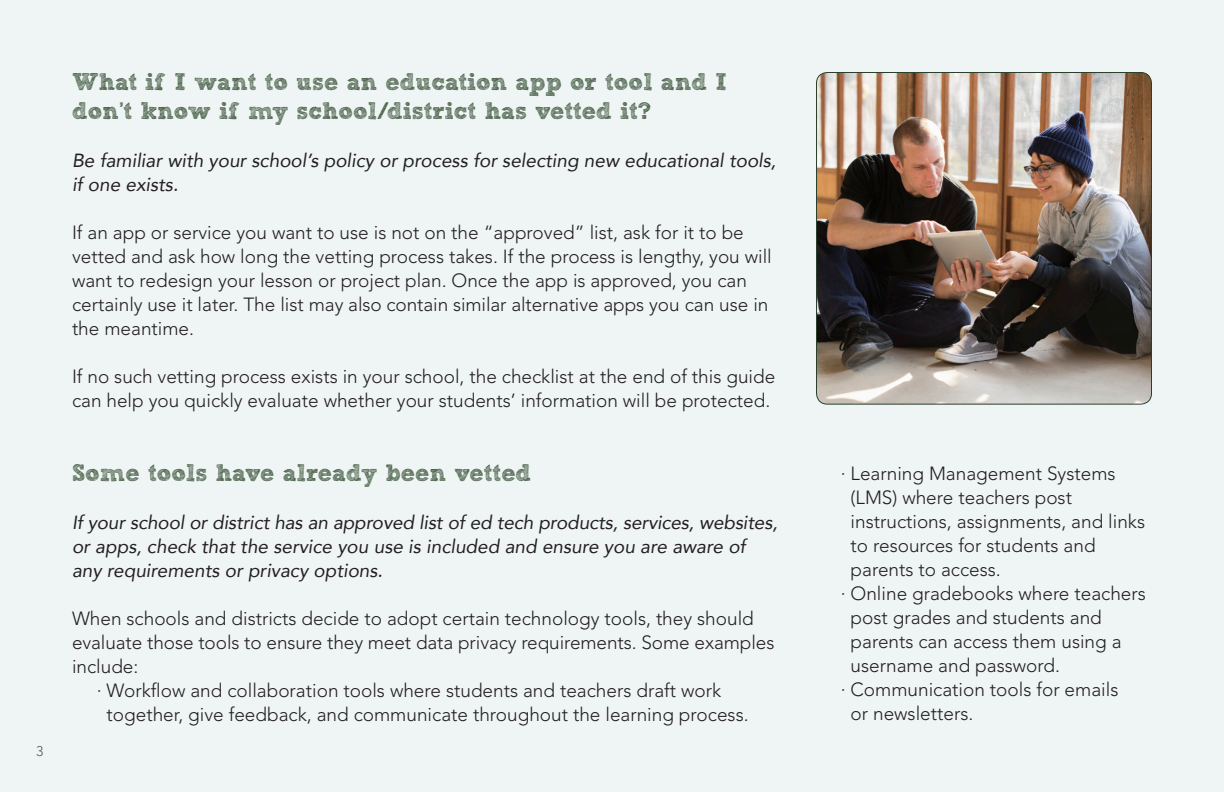
<style>
.page{position:relative;width:1224px;height:792px;background:#eff5f4}
.page>*{position:absolute;margin:0;border:0;box-sizing:border-box;transform-origin:0 0}
.t1{font:24px/28.8px "Sketch Rockwell";color:#4c634c}
.t2{font:300 19px/24px "Avenir";color:#231f20}
.t3{font:italic 19px/24px "Avenir";color:#231f20}
.t4{font:300 14px "Avenir";color:#4c634c}
</style>
<div class="page">
<img style="left:816px;top:73px;width:336px;height:330px">
<div style="left:816px;top:72px;width:336px;height:333px;border:1px solid #2b402c;border-radius:11px"></div>
<p class="t4" style="left:36px;top:743px;width:9px">3</p>
<p class="t1" style="left:72px;top:68px;width:656px">What if I want to use an education app or tool and I don’t know if my school/district has vetted it?</p>
<p class="t3" style="left:72px;top:148px;width:706px">Be familiar with your school’s policy or process for selecting new educational tools, if one exists.</p>
<p class="t2" style="left:72px;top:220px;width:701px">If an app or service you want to use is not on the “approved” list, ask for it to be vetted and ask how long the vetting process takes. If the process is lengthy, you will want to redesign your lesson or project plan. Once the app is approved, you can certainly use it later. The list may also contain similar alternative apps you can use in the meantime.</p>
<p class="t2" style="left:72px;top:364px;width:705px">If no such vetting process exists in your school, the checklist at the end of this guide can help you quickly evaluate whether your students’ information will be protected.</p>
<p class="t1" style="left:72px;top:459px;width:461px">Some tools have already been vetted</p>
<p class="t3" style="left:72px;top:510px;width:707px">If your school or district has an approved list of ed tech products, services, websites, or apps, check that the service you use is included and ensure you are aware of any requirements or privacy options.</p>
<p class="t2" style="left:72px;top:606px;width:704px">When schools and districts decide to adopt certain technology tools, they should evaluate those tools to ensure they meet data privacy requirements. Some examples include:</p>
<p class="t2" style="left:97px;top:678px;width:626px">· Workflow and collaboration tools where students and teachers draft work</p>
<p class="t2" style="left:107px;top:702px;width:644px">together, give feedback, and communicate throughout the learning process.</p>
<p class="t2" style="left:841px;top:461px;width:276px">· Learning Management Systems</p>
<p class="t2" style="left:851px;top:485px;width:223px">(LMS) where teachers post</p>
<p class="t2" style="left:851px;top:509px;width:296px">instructions, assignments, and links</p>
<p class="t2" style="left:851px;top:533px;width:247px">to resources for students and</p>
<p class="t2" style="left:851px;top:557px;width:152px">parents to access.</p>
<p class="t2" style="left:841px;top:581px;width:307px">· Online gradebooks where teachers</p>
<p class="t2" style="left:851px;top:605px;width:253px">post grades and students and</p>
<p class="t2" style="left:851px;top:629px;width:273px">parents can access them using a</p>
<p class="t2" style="left:851px;top:653px;width:211px">username and password.</p>
<p class="t2" style="left:841px;top:677px;width:279px">· Communication tools for emails</p>
<p class="t2" style="left:851px;top:701px;width:124px">or newsletters.</p>
</div>
